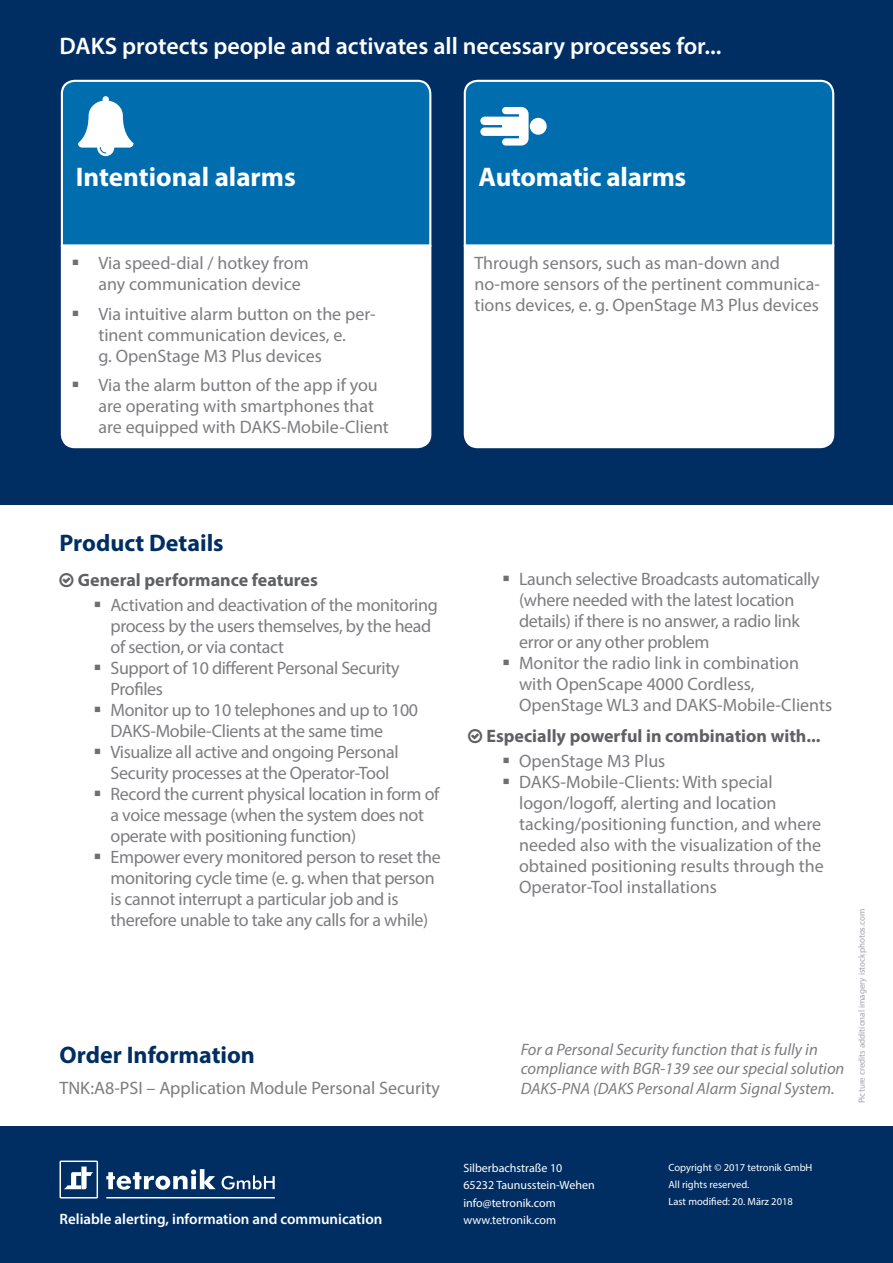
<style>
.page{position:relative;width:893px;height:1263px;background:#fff}
.page>*{position:absolute;margin:0;border:0;box-sizing:border-box;transform-origin:0 0}
.t1{font:700 27px "Myriad Pro";letter-spacing:-.005em;color:#fff}
.t2{font:600 24px "Myriad Pro";color:#fff}
.t3{font:700 24px "Myriad Pro";color:#002e63}
.t4{font:18px/21px "Myriad Pro";letter-spacing:-.01em;color:#7d7d81}
.t5{font:700 18px "Myriad Pro";color:#5f6063}
.t6{font:italic 16.5px/19.5px "Myriad Pro";color:#7d7d81}
.t7{font:600 15px "Myriad Pro";color:#fff}
.t8{font:12px/17.2px "Myriad Pro";color:#fff}
.t9{font:10.5px/17.2px "Myriad Pro";color:#fff}
.t10{font:9px "Myriad Pro";color:#a2a5ad}
</style>
<div class="page">
<div style="left:0;top:1127px;width:893px;height:136px;background:#002e63"></div>
<hr style="left:106px;top:1197px;width:169px;height:1px;background:#fff">
<svg style="left:222px;top:1175px;width:53px;height:14px"></svg>
<svg style="left:106px;top:1169px;width:110px;height:21px"></svg>
<svg style="left:60px;top:1161px;width:38px;height:37px"></svg>
<div style="left:0;top:0;width:893px;height:504px;background:#002e63"></div>
<div style="left:463px;top:79px;width:372px;height:165px;background:#006dae"></div>
<div style="left:60px;top:79px;width:372px;height:165px;background:#006dae"></div>
<div style="left:463px;top:244px;width:372px;height:205px;background:#fff"></div>
<div style="left:60px;top:244px;width:372px;height:205px;background:#fff"></div>
<div style="left:480px;top:107px;width:67px;height:39px;background:#006dae"></div>
<div style="left:78px;top:96px;width:56px;height:60px;background:#006dae"></div>
<svg style="left:73px;top:260px;width:5px;height:5px"></svg>
<svg style="left:73px;top:310px;width:5px;height:6px"></svg>
<svg style="left:73px;top:382px;width:5px;height:5px"></svg>
<h2 class="t2" style="left:60px;top:30px;width:663px">DAKS protects people and activates all necessary processes for...</h2>
<h1 class="t1" style="left:76px;top:159px;width:222px">Intentional alarms</h1>
<p class="t4" style="left:98px;top:252px;width:212px">Via speed-dial / hotkey from any communication device</p>
<p class="t4" style="left:98px;top:303px;width:279px">Via intuitive alarm button on the per&shy;tinent communication devices, e.<br>g. OpenStage M3 Plus devices</p>
<p class="t4" style="left:98px;top:374px;width:292px">Via the alarm button of the app if you are operating with smartphones that are equipped with DAKS-Mobile-Client</p>
<h1 class="t1" style="left:479px;top:159px;width:209px">Automatic alarms</h1>
<p class="t4" style="left:474px;top:252px;width:347px">Through sensors, such as man-down and no-more sensors of the pertinent communica&shy;tions devices, e. g. OpenStage M3 Plus devices</p>
<h2 class="t3" style="left:60px;top:528px;width:166px">Product Details</h2>
<p class="t5" style="left:78px;top:568px;width:242px">General performance features</p>
<p class="t4" style="left:111px;top:594px;width:332px">Activation and deactivation of the monitoring process by the users themselves, by the head of section, or via contact<br>Support of 10 different Personal Security Profiles<br>Monitor up to 10 telephones and up to 100<br>DAKS-Mobile-Clients at the same time Visualize all active and ongoing Personal Security processes at the Operator-Tool Record the current physical location in form of a voice message (when the system does not operate with positioning function)<br>Empower every monitored person to reset the monitoring cycle time (e. g. when that person is cannot interrupt a particular job and is therefore unable to take any calls for a while)</p>
<h2 class="t3" style="left:60px;top:1039px;width:197px">Order Information</h2>
<p class="t4" style="left:60px;top:1077px;width:382px">TNK:A8-PSI – Application Module Personal Security</p>
<p class="t4" style="left:519px;top:568px;width:315px">Launch selective Broadcasts automatically (where needed with the latest location details) if there is no answer, a radio link error or any other problem<br>Monitor the radio link in combination with OpenScape 4000 Cordless, OpenStage WL3 and DAKS-Mobile-Clients</p>
<p class="t5" style="left:486px;top:724px;width:336px">Especially powerful in combination with...</p>
<p class="t4" style="left:519px;top:750px;width:306px">OpenStage M3 Plus DAKS-Mobile-Clients: With special logon/logoff, alerting and location tacking/positioning function, and where needed also with the visualization of the obtained positioning results through the Operator-Tool installations</p>
<p class="t6" style="left:521px;top:1039px;width:325px">For a Personal Security function that is fully in compliance with BGR-139 see our special solution<br>DAKS-PNA (DAKS Personal Alarm Signal System.</p>
<p class="t10" style="left:856px;top:1103px;width:196px;rotate:-90deg">Picture credits additional imagery istockphotos.com</p>
<p class="t7" style="left:60px;top:1209px;width:324px">Reliable alerting, information and communication</p>
<p class="t8" style="left:463px;top:1159px;width:133px">Silberbachstraße 10<br>65232 Taunusstein-Wehen info@tetronik.com www.tetronik.com</p>
<p class="t9" style="left:668px;top:1158px;width:146px">Copyright © 2017 tetronik GmbH<br>All rights reserved.<br>Last modified: 20. März 2018</p>
</div>
